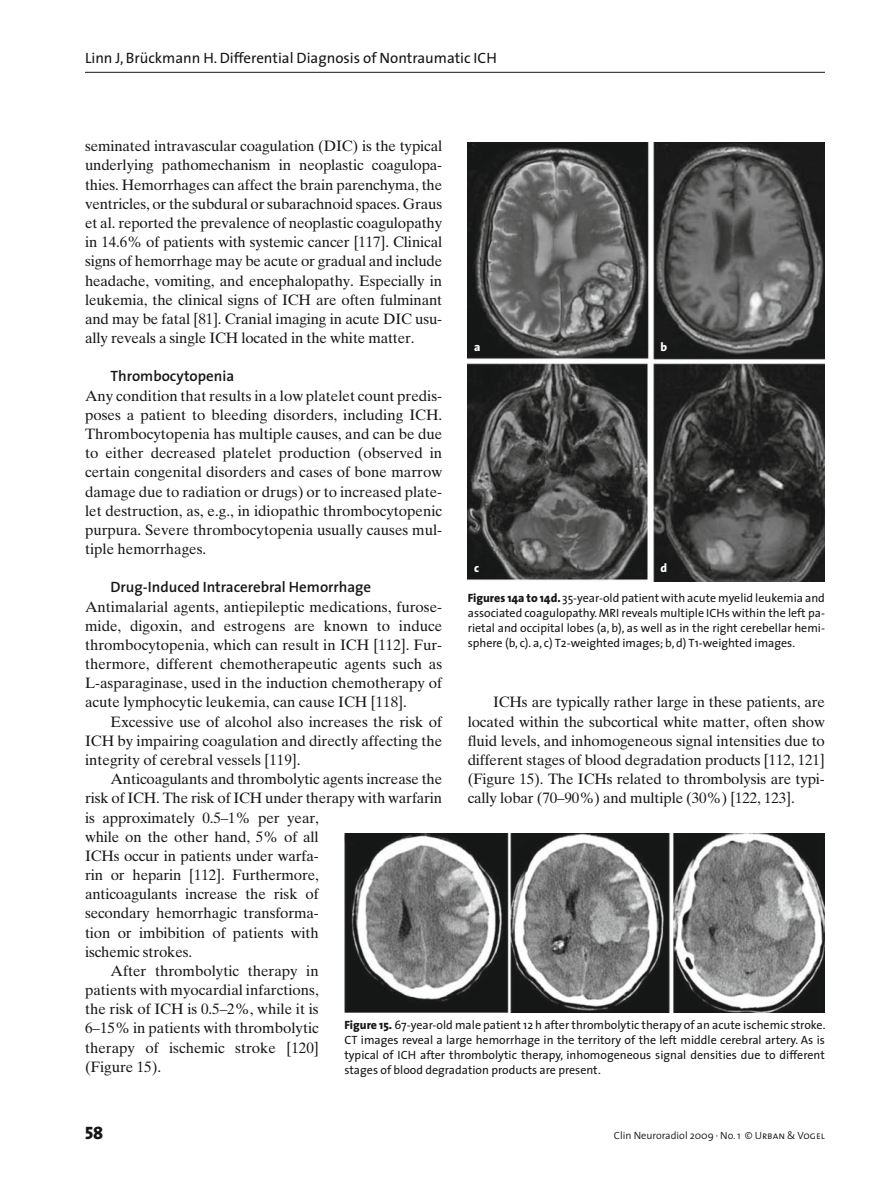
<style>
.page{position:relative;width:893px;height:1191px;background:#fff}
.page>*{position:absolute;margin:0;border:0;box-sizing:border-box;transform-origin:0 0}
.t1{font:18px "The Sans Extra Bold Caps";color:#151616}
.t2{font:15px/19.2px "Times Ten";letter-spacing:-.01em;color:#151616;text-align:justify}
.t3{font:15px "The Sans";color:#151616}
.t4{font:600 15px "The Sans";color:#151616}
.t5{font:12px/15px "The Sans";color:#151616;text-align:justify}
.t6{font:800 12px "The Sans";color:#fff}
.t7{font:300 10.5px "The Sans";color:#151616}
.s1{font-weight:800}
.s2{font-family:"The Sans Semi Light Caps";font-weight:400}
</style>
<div class="page">
<hr style="left:85px;top:72px;width:740px;height:1px;background:#151616">
<img style="left:468px;top:142px;width:357px;height:440px">
<img style="left:344px;top:833px;width:481px;height:179px">
<p class="t3" style="left:85px;top:52px;width:413px">Linn J, Brückmann H. Differential Diagnosis of Nontraumatic ICH</p>
<p class="t2" style="left:85px;top:138px;width:359px">seminated intravascular coagulation (DIC) is the typical underlying pathomechanism in neoplastic coagulopa&shy;thies. Hemorrhages can affect the brain parenchyma, the ventricles, or the subdural or subarachnoid spaces. Graus et al. reported the prevalence of neoplastic coagulopathy in 14.6% of patients with systemic cancer [117]. Clinical signs of hemorrhage may be acute or gradual and include headache, vomiting, and encephalopathy. Especially in leukemia, the clinical signs of ICH are often fulminant and may be fatal [81]. Cranial imaging in acute DIC usu&shy;ally reveals a single ICH located in the white matter.</p>
<p class="t4" style="left:111px;top:370px;width:125px">Thrombocytopenia</p>
<p class="t2" style="left:85px;top:387px;width:359px">Any condition that results in a low platelet count predis&shy;poses a patient to bleeding disorders, including ICH.<br>Thrombocytopenia has multiple causes, and can be due to either decreased platelet production (observed in certain congenital disorders and cases of bone marrow damage due to radiation or drugs) or to increased plate&shy;let destruction, as, e.g., in idiopathic thrombocytopenic purpura. Severe thrombocytopenia usually causes mul&shy;tiple hemorrhages.</p>
<p class="t4" style="left:111px;top:581px;width:262px">Drug-Induced Intracerebral Hemorrhage</p>
<p class="t2" style="left:85px;top:598px;width:359px">Antimalarial agents, antiepileptic medications, furose&shy;mide, digoxin, and estrogens are known to induce thrombocytopenia, which can result in ICH [112]. Fur&shy;thermore, different chemotherapeutic agents such as L-asparaginase, used in the induction chemotherapy of acute lymphocytic leukemia, can cause ICH [118].</p>
<p class="t2" style="left:85px;top:713px;width:359px;text-indent:26px">Excessive use of alcohol also increases the risk of ICH by impairing coagulation and directly affecting the integrity of cerebral vessels [119].</p>
<p class="t2" style="left:111px;top:771px;width:333px">Anticoagulants and thrombolytic agents increase the</p>
<p class="t2" style="left:85px;top:790px;width:359px">risk of ICH. The risk of ICH under therapy with warfarin</p>
<p class="t2" style="left:85px;top:809px;width:235px">is approximately 0.5–1% per year,</p>
<p class="t2" style="left:85px;top:828px;width:235px">while on the other hand, 5% of all</p>
<p class="t2" style="left:85px;top:847px;width:235px">ICHs occur in patients under warfa-</p>
<p class="t2" style="left:85px;top:867px;width:235px">rin or heparin [112]. Furthermore,</p>
<p class="t2" style="left:85px;top:886px;width:235px">anticoagulants increase the risk of</p>
<p class="t2" style="left:85px;top:905px;width:235px">secondary hemorrhagic transforma-</p>
<p class="t2" style="left:85px;top:924px;width:235px">tion or imbibition of patients with</p>
<p class="t2" style="left:85px;top:943px;width:109px">ischemic strokes.</p>
<p class="t2" style="left:111px;top:962px;width:210px">After thrombolytic therapy in</p>
<p class="t2" style="left:85px;top:982px;width:235px">patients with myocardial infarctions,</p>
<p class="t2" style="left:85px;top:1001px;width:235px">the risk of ICH is 0.5–2%, while it is</p>
<p class="t2" style="left:85px;top:1020px;width:235px">6–15% in patients with thrombolytic</p>
<p class="t2" style="left:85px;top:1039px;width:235px">therapy of ischemic stroke [120]</p>
<p class="t2" style="left:85px;top:1058px;width:78px">(Figure 15).</p>
<p class="t6" style="left:474px;top:342px;width:8px">a</p>
<p class="t6" style="left:660px;top:342px;width:8px">b</p>
<p class="t6" style="left:474px;top:563px;width:7px">c</p>
<p class="t6" style="left:660px;top:563px;width:8px">d</p>
<p class="t5" style="left:468px;top:591px;width:359px"><span class="s1">Figures 14a to 14d.</span> 35-year-old patient with acute myelid leukemia and associated coagulopathy. MRI reveals multiple ICHs within the left pa&shy;rietal and occipital lobes (a, b), as well as in the right cerebellar hemi&shy;sphere (b, c). a, c) T2-weighted images; b, d) T1-weighted images.</p>
<p class="t2" style="left:468px;top:694px;width:359px;text-indent:26px">ICHs are typically rather large in these patients, are located within the subcortical white matter, often show fluid levels, and inhomogeneous signal intensities due to different stages of blood degradation products [112, 121] (Figure 15). The ICHs related to thrombolysis are typi&shy;cally lobar (70–90%) and multiple (30%) [122, 123].</p>
<p class="t5" style="left:344px;top:1018px;width:482px"><span class="s1">Figure 15.</span> 67-year-old male patient 12 h after thrombolytic therapy of an acute ischemic stroke.<br>CT images reveal a large hemorrhage in the territory of the left middle cerebral artery. As is typical of ICH after thrombolytic therapy, inhomogeneous signal densities due to different stages of blood degradation products are present.</p>
<p class="t1" style="left:85px;top:1121px;width:20px">58</p>
<p class="t7" style="left:614px;top:1131px;width:212px">Clin Neuroradiol 2009 · No. 1 © <span class="s2">Urban</span> &amp; <span class="s2">Vogel</span></p>
</div>
